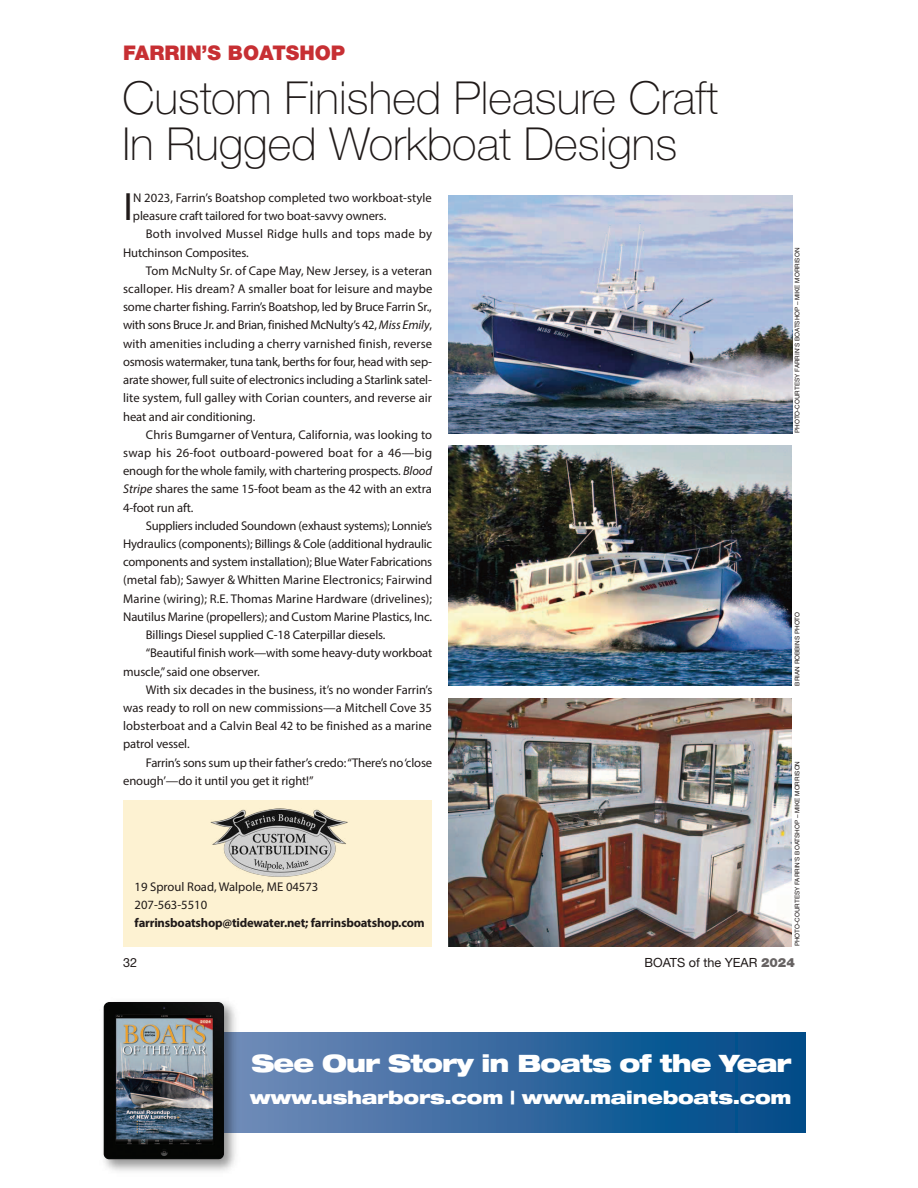
<style>
.page{position:relative;width:918px;height:1188px;background:#fff}
.page>*{position:absolute;margin:0;border:0;box-sizing:border-box;transform-origin:0 0}
.t1{font:100 45.6px/45.6px "Helvetica Neue";color:#201a19}
.t2{font:39.6px "Myriad Pro";color:#201a19}
.t3{font:900 expanded 24px "Helvetica Neue";letter-spacing:-.04em;color:#fff}
.t4{font:900 20.25px "Helvetica Neue";color:#c72f33}
.t5{font:900 expanded 18px "Helvetica Neue";letter-spacing:-.015em;color:#fff}
.t6{font:12.6px "Myriad Pro";letter-spacing:-.01em;color:#201a19}
.t7{font:700 12.6px/17.7px "Myriad Pro";letter-spacing:-.015em;color:#201a19}
.t8{font:12.6px "Myriad Pro";letter-spacing:.015em;color:#201a19}
.t9{font:12.6px "Myriad Pro";letter-spacing:.01em;color:#201a19}
.t10{font:12.6px "Helvetica Neue";color:#201a19}
.t11{font:6.3px "Helvetica";color:#201a19}
.s1{font-style:italic}
.s2{font-weight:400}
.s3{font-weight:900;color:#676363}
</style>
<div class="page">
<svg style="left:243px;top:1033px;width:563px;height:99px;background:#31689e"></svg>
<img style="left:448px;top:698px;width:343px;height:248px">
<img style="left:448px;top:446px;width:343px;height:240px">
<div style="left:123px;top:800px;width:309px;height:146px;background:#fdf2d2"></div>
<img style="left:210px;top:808px;width:138px;height:69px">
<img style="left:448px;top:195px;width:344px;height:238px">
<img style="left:103px;top:1001px;width:140px;height:170px">
<img style="left:104px;top:1002px;width:120px;height:158px;border-radius:6px">
<p class="t4" style="left:123px;top:46px;width:223px">FARRIN’S BOATSHOP</p>
<p class="t1" style="left:122px;top:79px;width:597px">Custom Finished Pleasure Craft<br>In Rugged Workboat Designs</p>
<p class="t2" style="left:124px;top:192px;width:11px">I</p>
<p class="t6" style="left:133px;top:193px;width:300px">N 2023, Farrin’s Boatshop completed two workboat-style</p>
<p class="t6" style="left:133px;top:211px;width:255px">pleasure craft tailored for two boat-savvy owners.</p>
<p class="t8" style="left:146px;top:229px;width:288px">Both involved Mussel Ridge hulls and tops made by</p>
<p class="t6" style="left:123px;top:248px;width:127px">Hutchinson Composites.</p>
<p class="t9" style="left:146px;top:266px;width:288px">Tom McNulty Sr. of Cape May, New Jersey, is a veteran</p>
<p class="t6" style="left:123px;top:284px;width:311px">scalloper. His dream? A smaller boat for leisure and maybe</p>
<p class="t6" style="left:123px;top:302px;width:310px">some charter fishing. Farrin’s Boatshop, led by Bruce Farrin Sr.,</p>
<p class="t6" style="left:123px;top:321px;width:310px">with sons Bruce Jr. and Brian, finished McNulty’s 42, <span class="s1">Miss Emily</span>,</p>
<p class="t6" style="left:123px;top:339px;width:310px">with amenities including a cherry varnished finish, reverse</p>
<p class="t6" style="left:123px;top:357px;width:310px">osmosis watermaker, tuna tank, berths for four, head with sep-</p>
<p class="t6" style="left:123px;top:375px;width:310px">arate shower, full suite of electronics including a Starlink satel-</p>
<p class="t6" style="left:123px;top:393px;width:310px">lite system, full galley with Corian counters, and reverse air</p>
<p class="t6" style="left:123px;top:412px;width:134px">heat and air conditioning.</p>
<p class="t6" style="left:146px;top:430px;width:288px">Chris Bumgarner of Ventura, California, was looking to</p>
<p class="t8" style="left:123px;top:448px;width:310px">swap his 26-foot outboard-powered boat for a 46—big</p>
<p class="t6" style="left:123px;top:466px;width:310px">enough for the whole family, with chartering prospects. <span class="s1">Blood</span></p>
<p class="t6" style="left:123px;top:484px;width:310px"><span class="s1">Stripe</span> shares the same 15-foot beam as the 42 with an extra</p>
<p class="t6" style="left:123px;top:503px;width:72px">4-foot run aft.</p>
<p class="t6" style="left:146px;top:521px;width:288px">Suppliers included Soundown (exhaust systems); Lonnie’s</p>
<p class="t6" style="left:123px;top:539px;width:311px">Hydraulics (components); Billings &amp; Cole (additional hydraulic</p>
<p class="t6" style="left:123px;top:557px;width:311px">components and system installation); Blue Water Fabrications</p>
<p class="t6" style="left:123px;top:576px;width:311px">(metal fab); Sawyer &amp; Whitten Marine Electronics; Fairwind</p>
<p class="t6" style="left:123px;top:594px;width:310px">Marine (wiring); R.E. Thomas Marine Hardware (drivelines);</p>
<p class="t6" style="left:123px;top:612px;width:311px">Nautilus Marine (propellers); and Custom Marine Plastics, Inc.</p>
<p class="t6" style="left:146px;top:630px;width:241px">Billings Diesel supplied C-18 Caterpillar diesels.</p>
<p class="t6" style="left:146px;top:648px;width:288px">“Beautiful finish work—with some heavy-duty workboat</p>
<p class="t6" style="left:123px;top:667px;width:138px">muscle,” said one observer.</p>
<p class="t6" style="left:146px;top:685px;width:288px">With six decades in the business, it’s no wonder Farrin’s</p>
<p class="t6" style="left:123px;top:703px;width:310px">was ready to roll on new commissions—a Mitchell Cove 35</p>
<p class="t6" style="left:123px;top:721px;width:310px">lobsterboat and a Calvin Beal 42 to be finished as a marine</p>
<p class="t6" style="left:123px;top:739px;width:68px">patrol vessel.</p>
<p class="t6" style="left:146px;top:758px;width:288px">Farrin’s sons sum up their father’s credo: “There’s no ‘close</p>
<p class="t6" style="left:123px;top:776px;width:192px">enough’—do it until you get it right!”</p>
<p class="t7" style="left:135px;top:878px;width:292px"><span class="s2">19 Sproul Road, Walpole, ME 04573<br>207-563-5510<br></span>farrinsboatshop@tidewater.net; farrinsboatshop.com</p>
<p class="t11" style="left:795px;top:433px;width:187px;rotate:-90deg">PHOTO-COURTESY FARRIN’S BOATSHOP – MIKE MORRISON</p>
<p class="t11" style="left:795px;top:686px;width:75px;rotate:-90deg">BRIAN ROBBINS PHOTO</p>
<p class="t11" style="left:795px;top:946px;width:187px;rotate:-90deg">PHOTO-COURTESY FARRIN’S BOATSHOP – MIKE MORRISON</p>
<p class="t10" style="left:123px;top:958px;width:16px">32</p>
<p class="t10" style="left:645px;top:958px;width:152px">BOATS of the YEAR <span class="s3">2024</span></p>
<p class="t3" style="left:252px;top:1054px;width:542px">See Our Story in Boats of the Year</p>
<p class="t5" style="left:250px;top:1090px;width:543px">www.usharbors.com | www.maineboats.com</p>
</div>
